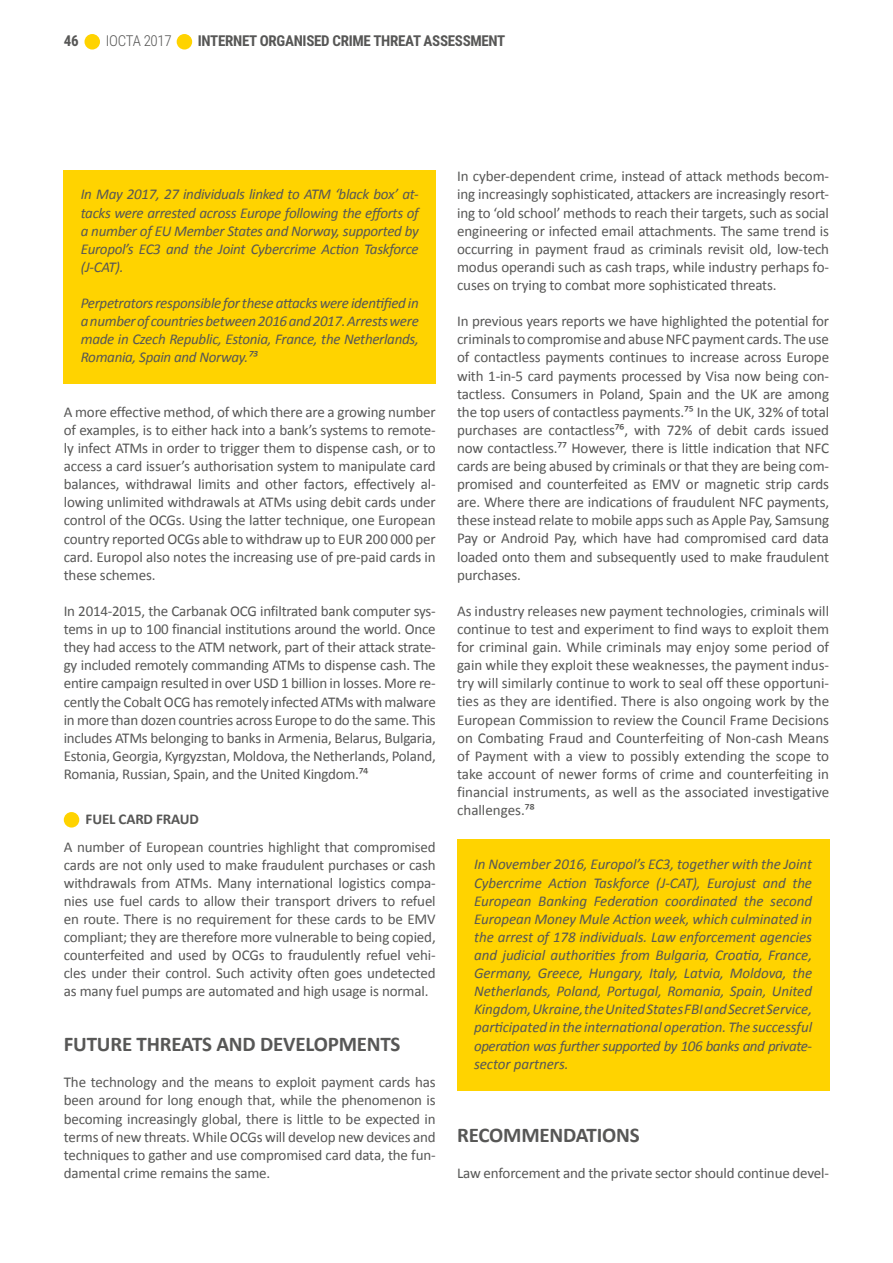
<style>
.page{position:relative;width:893px;height:1263px;background:#fff}
.page>*{position:absolute;margin:0;border:0;box-sizing:border-box;transform-origin:0 0}
.t1{font:700 21px "Calibri";letter-spacing:-.01em;color:#575756}
.t2{font:15px/18.1px "Calibri";letter-spacing:-.01em;color:#575756;text-align:justify}
.t3{font:italic 15px/18.1px "Calibri";letter-spacing:-.02em;color:#575756;text-align:justify}
.t4{font:700 15px "Roboto Condensed";letter-spacing:-.02em;color:#575756}
.t5{font:700 15px "Calibri";letter-spacing:-.01em;color:#575756}
.t6{font:300 15px "Roboto Condensed";letter-spacing:-.02em;color:#575756}
</style>
<div class="page">
<div style="left:84px;top:34px;width:16px;height:16px;background:#ffd300;border-radius:50%"></div>
<div style="left:177px;top:34px;width:15px;height:16px;background:#ffd300;border-radius:50%"></div>
<div style="left:457px;top:839px;width:372px;height:251px;background:#ffd300"></div>
<div style="left:64px;top:170px;width:372px;height:214px;background:#ffd300"></div>
<div style="left:64px;top:812px;width:15px;height:15px;background:#ffd300;border-radius:50%"></div>
<p class="t4" style="left:64px;top:30px;width:16px">46</p>
<p class="t6" style="left:106px;top:30px;width:68px">IOCTA 2017</p>
<p class="t4" style="left:198px;top:30px;width:309px">INTERNET ORGANISED CRIME THREAT ASSESSMENT</p>
<p class="t3" style="left:81px;top:185px;width:340px">In May 2017, 27 individuals linked to ATM ‘black box’ at&shy;tacks were arrested across Europe following the efforts of a number of EU Member States and Norway, supported by Europol’s EC3 and the Joint Cybercrime Action Taskforce (J-CAT).</p>
<p class="t3" style="left:81px;top:293px;width:340px">Perpetrators responsible for these attacks were identified in a number of countries between 2016 and 2017. Arrests were made in Czech Republic, Estonia, France, the Netherlands, Romania, Spain and Norway.⁷³</p>
<p class="t2" style="left:64px;top:403px;width:374px">A more effective method, of which there are a growing number of examples, is to either hack into a bank’s systems to remote&shy;ly infect ATMs in order to trigger them to dispense cash, or to access a card issuer’s authorisation system to manipulate card balances, withdrawal limits and other factors, effectively al&shy;lowing unlimited withdrawals at ATMs using debit cards under control of the OCGs. Using the latter technique, one European country reported OCGs able to withdraw up to EUR 200 000 per card. Europol also notes the increasing use of pre-paid cards in these schemes.</p>
<p class="t2" style="left:64px;top:602px;width:374px">In 2014-2015, the Carbanak OCG infiltrated bank computer sys&shy;tems in up to 100 financial institutions around the world. Once they had access to the ATM network, part of their attack strate&shy;gy included remotely commanding ATMs to dispense cash. The entire campaign resulted in over USD 1 billion in losses. More re&shy;cently the Cobalt OCG has remotely infected ATMs with malware in more than dozen countries across Europe to do the same. This includes ATMs belonging to banks in Armenia, Belarus, Bulgaria, Estonia, Georgia, Kyrgyzstan, Moldova, the Netherlands, Poland, Romania, Russian, Spain, and the United Kingdom.⁷⁴</p>
<p class="t5" style="left:86px;top:810px;width:115px">FUEL CARD FRAUD</p>
<p class="t2" style="left:64px;top:838px;width:373px">A number of European countries highlight that compromised cards are not only used to make fraudulent purchases or cash withdrawals from ATMs. Many international logistics compa&shy;nies use fuel cards to allow their transport drivers to refuel en route. There is no requirement for these cards to be EMV compliant; they are therefore more vulnerable to being copied, counterfeited and used by OCGs to fraudulently refuel vehi&shy;cles under their control. Such activity often goes undetected as many fuel pumps are automated and high usage is normal.</p>
<h1 class="t1" style="left:64px;top:1031px;width:338px">FUTURE THREATS AND DEVELOPMENTS</h1>
<p class="t2" style="left:64px;top:1073px;width:373px">The technology and the means to exploit payment cards has been around for long enough that, while the phenomenon is becoming increasingly global, there is little to be expected in terms of new threats. While OCGs will develop new devices and techniques to gather and use compromised card data, the fun&shy;damental crime remains the same.</p>
<p class="t2" style="left:457px;top:167px;width:374px">In cyber-dependent crime, instead of attack methods becom&shy;ing increasingly sophisticated, attackers are increasingly resort&shy;ing to ‘old school’ methods to reach their targets, such as social engineering or infected email attachments. The same trend is occurring in payment fraud as criminals revisit old, low-tech modus operandi such as cash traps, while industry perhaps fo&shy;cuses on trying to combat more sophisticated threats.</p>
<p class="t2" style="left:457px;top:312px;width:373px">In previous years reports we have highlighted the potential for criminals to compromise and abuse NFC payment cards. The use of contactless payments continues to increase across Europe with 1-in-5 card payments processed by Visa now being con&shy;tactless. Consumers in Poland, Spain and the UK are among the top users of contactless payments.⁷⁵ In the UK, 32% of total purchases are contactless⁷⁶, with 72% of debit cards issued now contactless.⁷⁷ However, there is little indication that NFC cards are being abused by criminals or that they are being com&shy;promised and counterfeited as EMV or magnetic strip cards are. Where there are indications of fraudulent NFC payments, these instead relate to mobile apps such as Apple Pay, Samsung Pay or Android Pay, which have had compromised card data loaded onto them and subsequently used to make fraudulent purchases.</p>
<p class="t2" style="left:457px;top:602px;width:374px">As industry releases new payment technologies, criminals will continue to test and experiment to find ways to exploit them for criminal gain. While criminals may enjoy some period of gain while they exploit these weaknesses, the payment indus&shy;try will similarly continue to work to seal off these opportuni&shy;ties as they are identified. There is also ongoing work by the European Commission to review the Council Frame Decisions on Combating Fraud and Counterfeiting of Non-cash Means of Payment with a view to possibly extending the scope to take account of newer forms of crime and counterfeiting in financial instruments, as well as the associated investigative challenges.⁷⁸</p>
<p class="t3" style="left:474px;top:855px;width:340px">In November 2016, Europol’s EC3, together with the Joint Cybercrime Action Taskforce (J-CAT), Eurojust and the European Banking Federation coordinated the second European Money Mule Action week, which culminated in the arrest of 178 individuals. Law enforcement agencies and judicial authorities from Bulgaria, Croatia, France, Germany, Greece, Hungary, Italy, Latvia, Moldova, the Netherlands, Poland, Portugal, Romania, Spain, United Kingdom, Ukraine, the United States FBI and Secret Service, participated in the international operation. The successful operation was further supported by 106 banks and private&shy;sector partners.</p>
<h1 class="t1" style="left:457px;top:1121px;width:184px">RECOMMENDATIONS</h1>
<p class="t2" style="left:457px;top:1164px;width:373px">Law enforcement and the private sector should continue devel-</p>
</div>
